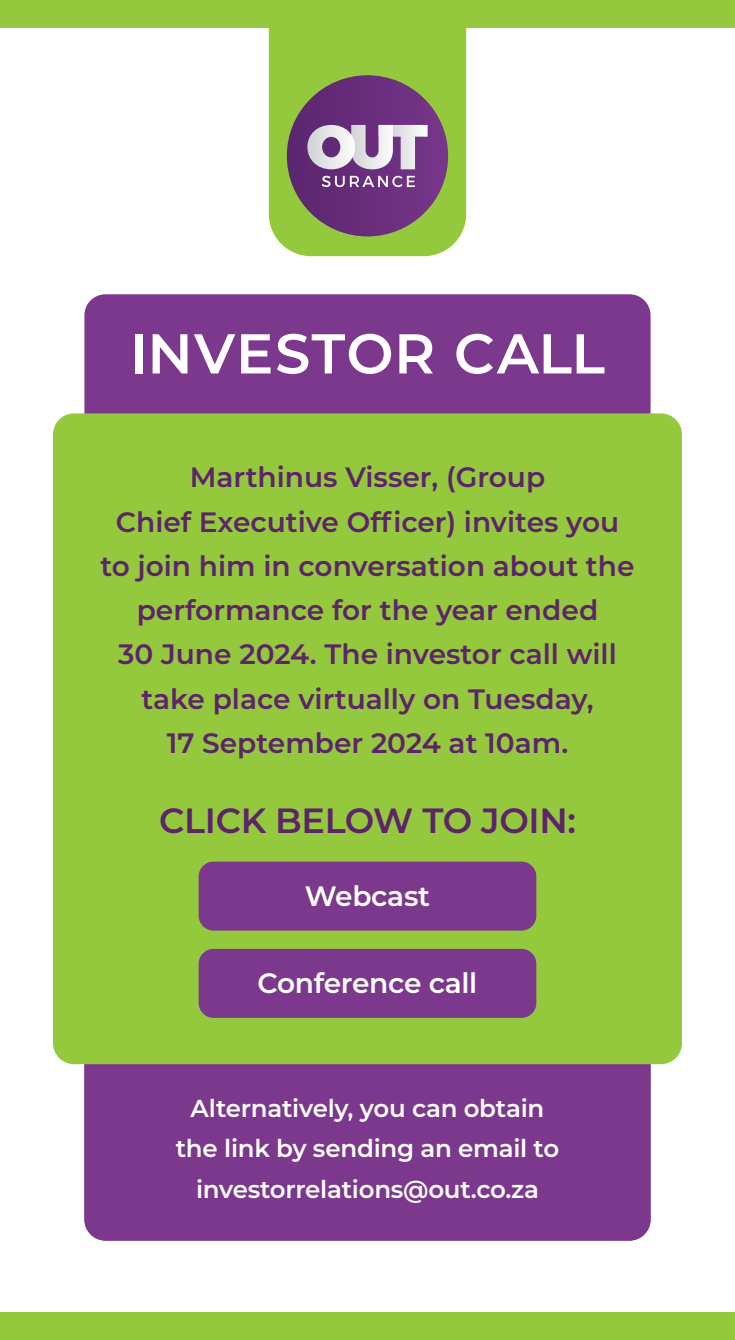
<style>
.page{position:relative;width:735px;height:1340px;background:#fff}
.page>*{position:absolute;margin:0;border:0;box-sizing:border-box;transform-origin:0 0}
.t1{font:600 56px "Montserrat";letter-spacing:.015em;color:#fff}
.t2{font:600 35px "Montserrat";letter-spacing:-.01em;color:#5d236b}
.t3{font:600 28px/44.3px "Montserrat";color:#5d236b;text-align:center}
.t4{font:600 28px "Montserrat";letter-spacing:-.01em;color:#fff}
.t5{font:600 24.5px/40.2px "Montserrat";letter-spacing:-.01em;color:#fff;text-align:center}
</style>
<div class="page">
<div style="left:84px;top:294px;width:566px;height:946px;background:#7c388d;border-radius:21px"></div>
<div style="left:53px;top:413px;width:628px;height:651px;background:#95c93d;border-radius:21px"></div>
<div style="left:198px;top:861px;width:338px;height:69px;background:#7c388d;border-radius:15px"></div>
<div style="left:198px;top:948px;width:338px;height:69px;background:#7c388d;border-radius:15px"></div>
<div style="left:269px;top:28px;width:197px;height:228px;background:#95c93d"></div>
<div style="left:287px;top:75px;width:161px;height:161px;background:linear-gradient(to right,#5a266f,#78378a);border-radius:81px"></div>
<svg style="left:307px;top:125px;width:120px;height:44px"></svg>
<svg style="left:321px;top:176px;width:94px;height:11px"></svg>
<div style="left:0;top:1312px;width:734px;height:27px;background:#95c93d"></div>
<div style="left:0;top:0;width:734px;height:28px;background:#95c93d"></div>
<h1 class="t1" style="left:130px;top:314px;width:476px">INVESTOR CALL</h1>
<p class="t3" style="left:100px;top:454px;width:535px">Marthinus Visser, (Group<br>Chief Executive Officer) invites you to join him in conversation about the performance for the year ended<br>30 June 2024. The investor call will take place virtually on Tuesday,<br>17 September 2024 at 10am.</p>
<p class="t2" style="left:159px;top:795px;width:418px">CLICK BELOW TO JOIN:</p>
<p class="t4" style="left:305px;top:875px;width:126px">Webcast</p>
<p class="t4" style="left:257px;top:963px;width:221px">Conference call</p>
<p class="t5" style="left:176px;top:1087px;width:384px">Alternatively, you can obtain the link by sending an email to investorrelations@out.co.za</p>
</div>
